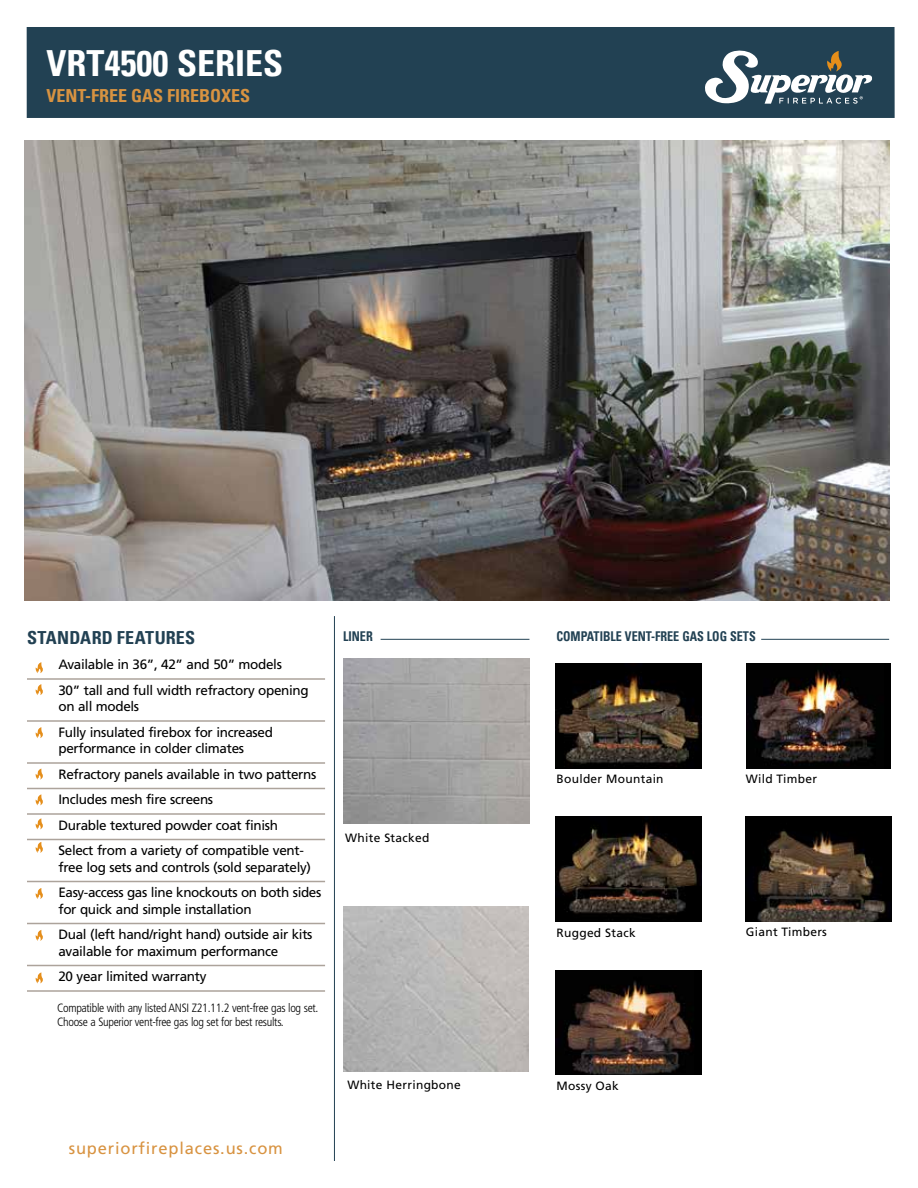
<style>
.page{position:relative;width:918px;height:1188px;background:#fff}
.page>*{position:absolute;margin:0;border:0;box-sizing:border-box;transform-origin:0 0}
.t1{font:36px "Univers Com 67 Bold Cond";color:#fff}
.t2{font:18px "Univers Com 67 Bold Cond";color:#d89341}
.t3{font:18px "Univers Com 67 Bold Cond";letter-spacing:.01em;color:#224153}
.t4{font:16.5px "Frutiger LT Std";letter-spacing:.05em;color:#d89341}
.t5{font:13.5px/25.5px "Frutiger LT Std";letter-spacing:-.025em;color:#000}
.t6{font:13.5px "Univers Com 67 Bold Cond";color:#224153;scale:.9 1}
.t7{font:300 condensed 12px/14.4px "Frutiger LT Std";letter-spacing:-.025em;color:#000}
.t8{font:12px "Frutiger LT Std";letter-spacing:.025em;color:#000}
</style>
<div class="page">
<img style="left:25px;top:140px;width:864px;height:461px">
<hr style="left:334px;top:616px;width:1px;height:545px;background:#224153">
<hr style="left:27px;top:678px;width:298px;height:2px;background:#aca39b">
<hr style="left:27px;top:720px;width:298px;height:2px;background:#aca39b">
<hr style="left:27px;top:762px;width:298px;height:2px;background:#aca39b">
<hr style="left:27px;top:788px;width:298px;height:1px;background:#aca39b">
<hr style="left:27px;top:813px;width:298px;height:2px;background:#aca39b">
<hr style="left:27px;top:839px;width:298px;height:1px;background:#aca39b">
<hr style="left:27px;top:881px;width:298px;height:1px;background:#aca39b">
<hr style="left:27px;top:923px;width:298px;height:1px;background:#aca39b">
<hr style="left:27px;top:965px;width:298px;height:1px;background:#aca39b">
<hr style="left:27px;top:990px;width:298px;height:2px;background:#aca39b">
<svg style="left:35px;top:662px;width:8px;height:11px"></svg>
<svg style="left:35px;top:888px;width:8px;height:11px"></svg>
<svg style="left:35px;top:930px;width:8px;height:11px"></svg>
<svg style="left:35px;top:972px;width:8px;height:12px"></svg>
<svg style="left:35px;top:684px;width:8px;height:11px"></svg>
<svg style="left:35px;top:769px;width:8px;height:11px"></svg>
<svg style="left:35px;top:727px;width:8px;height:11px"></svg>
<svg style="left:35px;top:794px;width:8px;height:11px"></svg>
<svg style="left:35px;top:842px;width:8px;height:11px"></svg>
<hr style="left:381px;top:639px;width:148px;height:1px;background:#224153">
<hr style="left:761px;top:639px;width:128px;height:1px;background:#224153">
<div style="left:27px;top:27px;width:868px;height:91px;background:#224153"></div>
<svg style="left:705px;top:51px;width:167px;height:53px"></svg>
<svg style="left:35px;top:818px;width:8px;height:11px"></svg>
<img style="left:344px;top:658px;width:185px;height:166px">
<img style="left:343px;top:907px;width:186px;height:165px">
<img style="left:556px;top:664px;width:145px;height:104px">
<img style="left:746px;top:664px;width:145px;height:104px">
<img style="left:556px;top:970px;width:145px;height:105px">
<img style="left:556px;top:817px;width:145px;height:105px">
<img style="left:746px;top:816px;width:145px;height:106px">
<h1 class="t1" style="left:46px;top:41px;width:238px">VRT4500 SERIES</h1>
<h2 class="t2" style="left:46px;top:84px;width:205px">VENT-FREE GAS FIREBOXES</h2>
<h2 class="t3" style="left:27px;top:626px;width:170px">STANDARD FEATURES</h2>
<p class="t5" style="left:58px;top:652px;width:252px">Available in 36”, 42” and 50” models<br>30” tall and full width refractory opening</p>
<p class="t5" style="left:58px;top:694px;width:216px">on all models<br>Fully insulated firebox for increased</p>
<p class="t5" style="left:58px;top:736px;width:259px">performance in colder climates<br>Refractory panels available in two patterns Includes mesh fire screens<br>Durable textured powder coat finish Select from a variety of compatible vent-</p>
<p class="t5" style="left:58px;top:854px;width:264px">free log sets and controls (sold separately)<br>Easy-access gas line knockouts on both sides</p>
<p class="t5" style="left:58px;top:896px;width:256px">for quick and simple installation<br>Dual (left hand/right hand) outside air kits</p>
<p class="t5" style="left:58px;top:938px;width:221px">available for maximum performance<br>20 year limited warranty</p>
<p class="t7" style="left:57px;top:1001px;width:263px">Compatible with any listed ANSI Z21.11.2 vent-free gas log set.<br>Choose a Superior vent-free gas log set for best results.</p>
<p class="t4" style="left:69px;top:1139px;width:216px">superiorfireplaces.us.com</p>
<p class="t6" style="left:343px;top:628px;width:35px">LINER</p>
<p class="t6" style="left:556px;top:628px;width:223px">COMPATIBLE VENT-FREE GAS LOG SETS</p>
<p class="t8" style="left:345px;top:830px;width:86px">White Stacked</p>
<p class="t8" style="left:347px;top:1078px;width:115px">White Herringbone</p>
<p class="t8" style="left:556px;top:772px;width:109px">Boulder Mountain</p>
<p class="t8" style="left:746px;top:772px;width:73px">Wild Timber</p>
<p class="t8" style="left:556px;top:925px;width:81px">Rugged Stack</p>
<p class="t8" style="left:746px;top:925px;width:83px">Giant Timbers</p>
<p class="t8" style="left:556px;top:1079px;width:64px">Mossy Oak</p>
</div>
